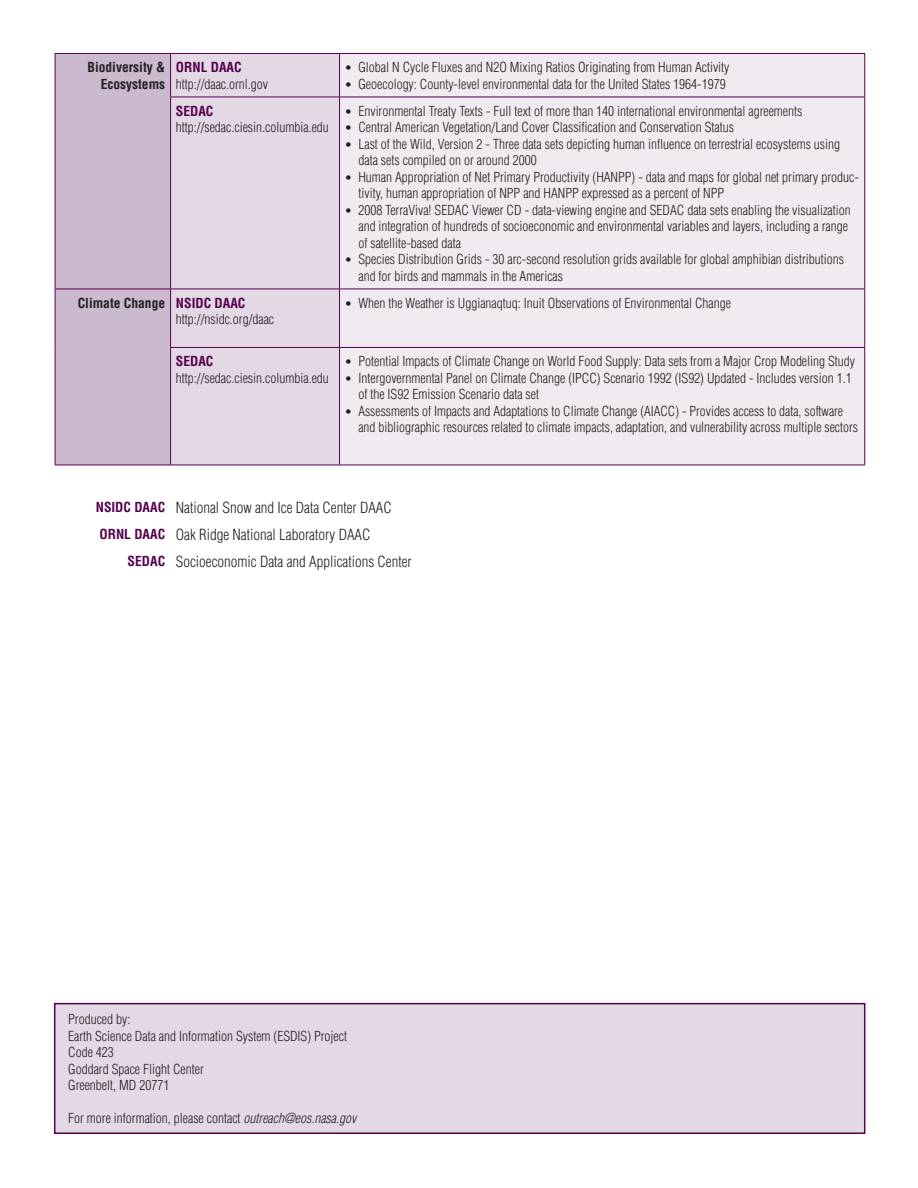
<style>
.page{position:relative;width:918px;height:1188px;background:#fff}
.page>*{position:absolute;margin:0;border:0;box-sizing:border-box;transform-origin:0 0}
.t1{font:300 condensed 15px/27px "Helvetica";color:#231f20}
.t2{font:300 condensed 13.5px/16.5px "Helvetica";color:#231f20}
.t3{font:700 condensed 13.5px/27px "Helvetica";color:#56004e;text-align:right}
.t4{font:700 condensed 13.5px/16.5px "Helvetica";color:#231f20;text-align:right}
.s1{font-size:12px}
.s2{font-weight:700}
.s3{font-weight:700;color:#56004e}
.s4{font-style:italic}
</style>
<div class="page">
<div style="left:56px;top:54px;width:114px;height:411px;background:#cbb9ce"></div>
<div style="left:171px;top:54px;width:168px;height:411px;background:#e3d9e4"></div>
<div style="left:340px;top:54px;width:524px;height:411px;background:#f0ebf1"></div>
<hr style="left:55px;top:54px;width:1px;height:43px;background:#56004e">
<hr style="left:170px;top:54px;width:1px;height:43px;background:#56004e">
<hr style="left:339px;top:54px;width:1px;height:43px;background:#56004e">
<hr style="left:864px;top:54px;width:1px;height:43px;background:#56004e">
<hr style="left:55px;top:97px;width:1px;height:192px;background:#56004e">
<hr style="left:170px;top:97px;width:1px;height:192px;background:#56004e">
<hr style="left:339px;top:97px;width:1px;height:192px;background:#56004e">
<hr style="left:864px;top:97px;width:1px;height:192px;background:#56004e">
<hr style="left:55px;top:289px;width:1px;height:58px;background:#56004e">
<hr style="left:170px;top:289px;width:1px;height:58px;background:#56004e">
<hr style="left:339px;top:289px;width:1px;height:58px;background:#56004e">
<hr style="left:864px;top:289px;width:1px;height:58px;background:#56004e">
<hr style="left:55px;top:347px;width:1px;height:118px;background:#56004e">
<hr style="left:170px;top:348px;width:1px;height:117px;background:#56004e">
<hr style="left:339px;top:348px;width:1px;height:117px;background:#56004e">
<hr style="left:864px;top:348px;width:1px;height:117px;background:#56004e">
<hr style="left:55px;top:53px;width:116px;height:1px;background:#56004e">
<hr style="left:171px;top:53px;width:169px;height:1px;background:#56004e">
<hr style="left:340px;top:53px;width:525px;height:1px;background:#56004e">
<hr style="left:170px;top:97px;width:170px;height:1px;background:#56004e">
<hr style="left:340px;top:97px;width:525px;height:1px;background:#56004e">
<hr style="left:170px;top:347px;width:170px;height:1px;background:#56004e">
<hr style="left:340px;top:347px;width:525px;height:1px;background:#56004e">
<hr style="left:55px;top:465px;width:116px;height:1px;background:#56004e">
<hr style="left:171px;top:465px;width:169px;height:1px;background:#56004e">
<hr style="left:340px;top:465px;width:525px;height:1px;background:#56004e">
<hr style="left:55px;top:289px;width:116px;height:1px;background:#56004e">
<hr style="left:171px;top:289px;width:169px;height:1px;background:#56004e">
<hr style="left:340px;top:289px;width:525px;height:1px;background:#56004e">
<div style="left:54px;top:1003px;width:811px;height:131px;background:#e3d9e4;border:2px solid #56004e"></div>
<p class="t4" style="left:88px;top:59px;width:79px">Biodiversity &amp;<br>Ecosystems</p>
<p class="t3" style="left:176px;top:54px;width:67px">ORNL DAAC</p>
<p class="t2" style="left:176px;top:76px;width:94px">http://daac.ornl.gov</p>
<p class="t3" style="left:176px;top:97px;width:39px">SEDAC</p>
<p class="t2" style="left:176px;top:119px;width:154px">http://sedac.ciesin.columbia.edu</p>
<p class="t2" style="left:345px;top:59px;width:386px"><span class="s1">•</span> Global N Cycle Fluxes and N2O Mixing Ratios Originating from Human Activity</p>
<p class="t2" style="left:345px;top:76px;width:382px"><span class="s1">•</span> Geoecology: County-level environmental data for the United States 1964-1979</p>
<p class="t2" style="left:345px;top:103px;width:459px"><span class="s1">•</span> Environmental Treaty Texts - Full text of more than 140 international environmental agreements</p>
<p class="t2" style="left:345px;top:119px;width:391px"><span class="s1">•</span> Central American Vegetation/Land Cover Classification and Conservation Status</p>
<p class="t2" style="left:358px;top:136px;width:483px;text-indent:-14px"><span class="s1">•</span> Last of the Wild, Version 2 - Three data sets depicting human influence on terrestrial ecosystems using data sets compiled on or around 2000</p>
<p class="t2" style="left:358px;top:169px;width:502px;text-indent:-14px"><span class="s1">•</span> Human Appropriation of Net Primary Productivity (HANPP) - data and maps for global net primary produc&shy;tivity, human appropriation of NPP and HANPP expressed as a percent of NPP</p>
<p class="t2" style="left:358px;top:202px;width:494px;text-indent:-14px"><span class="s1">•</span> 2008 TerraViva! SEDAC Viewer CD - data-viewing engine and SEDAC data sets enabling the visualization and integration of hundreds of socioeconomic and environmental variables and layers, including a range of satellite-based data</p>
<p class="t2" style="left:358px;top:251px;width:487px;text-indent:-14px"><span class="s1">•</span> Species Distribution Grids - 30 arc-second resolution grids available for global amphibian distributions and for birds and mammals in the Americas</p>
<p class="t2" style="left:176px;top:295px;width:100px;text-indent:-98px"><span class="s2">Climate Change</span> <span class="s3">NSIDC DAAC </span>http://nsidc.org/daac</p>
<p class="t2" style="left:345px;top:295px;width:388px"><span class="s1">•</span> When the Weather is Uggianaqtuq: Inuit Observations of Environmental Change</p>
<p class="t3" style="left:176px;top:348px;width:39px">SEDAC</p>
<p class="t2" style="left:176px;top:370px;width:154px">http://sedac.ciesin.columbia.edu</p>
<p class="t2" style="left:345px;top:353px;width:512px"><span class="s1">•</span> Potential Impacts of Climate Change on World Food Supply: Data sets from a Major Crop Modeling Study</p>
<p class="t2" style="left:358px;top:370px;width:495px;text-indent:-14px"><span class="s1">•</span> Intergovernmental Panel on Climate Change (IPCC) Scenario 1992 (IS92) Updated - Includes version 1.1 of the IS92 Emission Scenario data set</p>
<p class="t2" style="left:358px;top:403px;width:501px;text-indent:-14px"><span class="s1">•</span> Assessments of Impacts and Adaptations to Climate Change (AIACC) - Provides access to data, software and bibliographic resources related to climate impacts, adaptation, and vulnerability across multiple sectors</p>
<p class="t3" style="left:96px;top:494px;width:71px">NSIDC DAAC<br>ORNL DAAC<br>SEDAC</p>
<p class="t1" style="left:176px;top:494px;width:237px">National Snow and Ice Data Center DAAC<br>Oak Ridge National Laboratory DAAC<br>Socioeconomic Data and Applications Center</p>
<p class="t2" style="left:68px;top:1011px;width:280px">Produced by:<br>Earth Science Data and Information System (ESDIS) Project<br>Code 423<br>Goddard Space Flight Center<br>Greenbelt, MD 20771</p>
<p class="t2" style="left:68px;top:1110px;width:290px">For more information, please contact <span class="s4">outreach@eos.nasa.gov</span></p>
</div>
